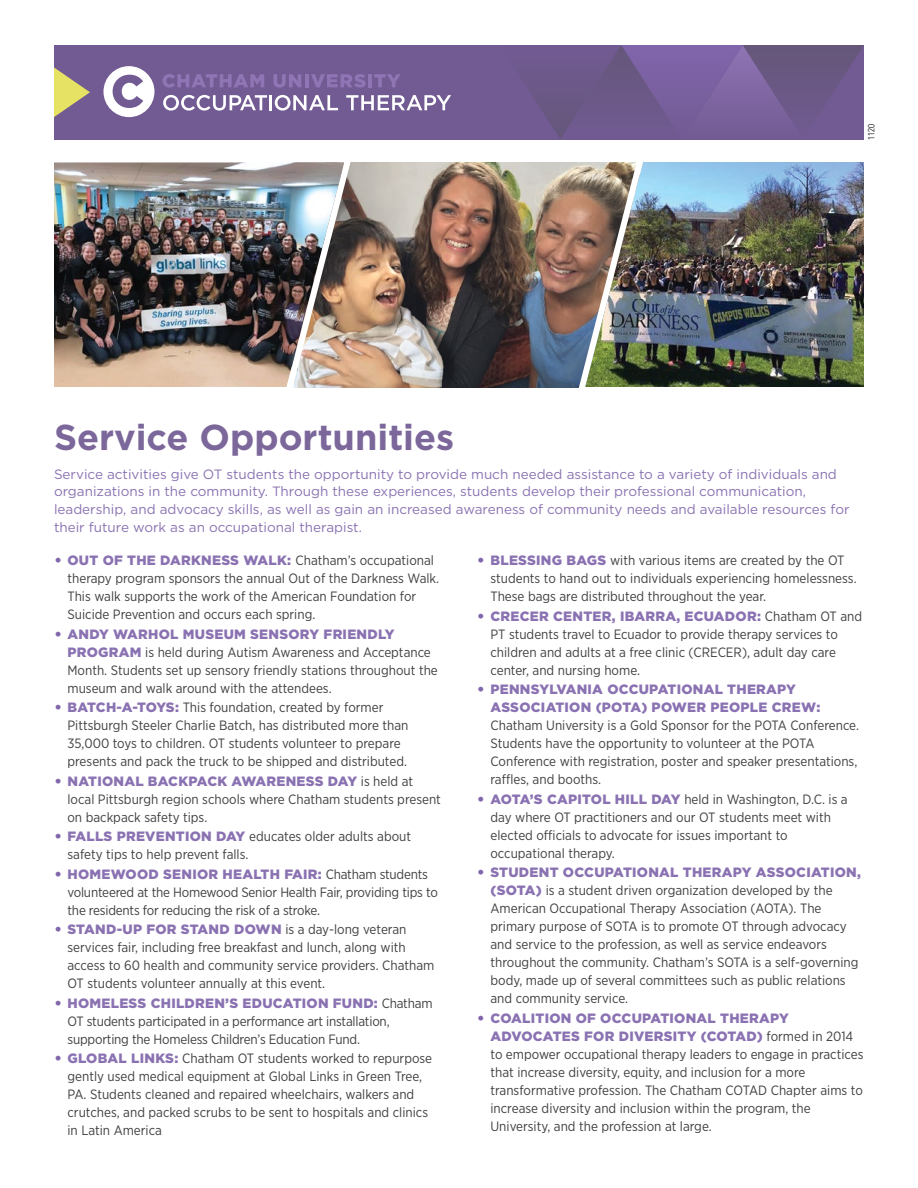
<style>
.page{position:relative;width:918px;height:1188px;background:#fff}
.page>*{position:absolute;margin:0;border:0;box-sizing:border-box;transform-origin:0 0}
.t1{font:700 36px "Gotham";color:#7c679b}
.t2{font:13.5px/18px "Gotham Narrow";color:#414042}
.t3{font:900 13.5px/18px "Gotham";letter-spacing:.02em;color:#8a72b2}
.t4{font:13.5px/18px "Gotham";color:#8a72b2}
.t5{font:300 condensed 9px "Univers";color:#000}
.s1{font-family:"Univers";font-weight:300;font-stretch:condensed;color:#8166ac}
.s2{font-family:"Gotham Narrow";font-weight:400;color:#414042}
.s3{font-family:"Gotham";font-weight:900;color:#8a72b2}
</style>
<div class="page">
<img style="left:356px;top:163px;width:218px;height:224px">
<img style="left:54px;top:162px;width:302px;height:226px">
<img style="left:574px;top:162px;width:290px;height:226px">
<div style="left:54px;top:45px;width:810px;height:94px;background:#725b93"></div>
<svg style="left:54px;top:67px;width:36px;height:50px"></svg>
<svg style="left:500px;top:45px;width:364px;height:95px"></svg>
<svg style="left:163px;top:74px;width:101px;height:14px"></svg>
<svg style="left:273px;top:74px;width:93px;height:14px"></svg>
<hr style="left:368px;top:74px;width:4px;height:13px;background:#9075b5">
<svg style="left:374px;top:74px;width:26px;height:13px"></svg>
<svg style="left:104px;top:66px;width:50px;height:51px"></svg>
<svg style="left:163px;top:95px;width:175px;height:16px"></svg>
<svg style="left:346px;top:95px;width:105px;height:15px"></svg>
<p class="t5" style="left:866px;top:140px;width:17px;rotate:-90deg">1120</p>
<h1 class="t1" style="left:54px;top:416px;width:402px">Service Opportunities</h1>
<p class="t4" style="left:54px;top:464px;width:797px">Service activities give OT students the opportunity to provide much needed assistance to a variety of individuals and organizations in the community. Through these experiences, students develop their professional communication, leadership, and advocacy skills, as well as gain an increased awareness of community needs and available resources for their future work as an occupational therapist.</p>
<p class="t3" style="left:54px;top:551px;width:382px"><span class="s1">•</span> OUT OF THE DARKNESS WALK: <span class="s2">Chatham’s occupational</span></p>
<p class="t2" style="left:68px;top:569px;width:373px">therapy program sponsors the annual Out of the Darkness Walk.<br>This walk supports the work of the American Foundation for<br>Suicide Prevention and occurs each spring.</p>
<p class="t3" style="left:54px;top:625px;width:342px"><span class="s1">•</span> ANDY WARHOL MUSEUM SENSORY FRIENDLY</p>
<p class="t2" style="left:68px;top:643px;width:372px"><span class="s3">PROGRAM</span> is held during Autism Awareness and Acceptance<br>Month. Students set up sensory friendly stations throughout the museum and walk around with the attendees.</p>
<p class="t2" style="left:68px;top:698px;width:342px;text-indent:-14px"><span class="s1">•</span> <span class="s3">BATCH-A-TOYS:</span> This foundation, created by former Pittsburgh Steeler Charlie Batch, has distributed more than 35,000 toys to children. OT students volunteer to prepare presents and pack the truck to be shipped and distributed.</p>
<p class="t3" style="left:54px;top:772px;width:361px"><span class="s1">•</span> NATIONAL BACKPACK AWARENESS DAY <span class="s2">is held at</span></p>
<p class="t2" style="left:68px;top:790px;width:375px">local Pittsburgh region schools where Chatham students present on backpack safety tips.</p>
<p class="t2" style="left:68px;top:827px;width:345px;text-indent:-14px"><span class="s1">•</span> <span class="s3">FALLS PREVENTION DAY</span> educates older adults about safety tips to help prevent falls.</p>
<p class="t3" style="left:54px;top:865px;width:376px"><span class="s1">•</span> HOMEWOOD SENIOR HEALTH FAIR: <span class="s2">Chatham students</span></p>
<p class="t2" style="left:68px;top:883px;width:372px">volunteered at the Homewood Senior Health Fair, providing tips to the residents for reducing the risk of a stroke.</p>
<p class="t3" style="left:54px;top:920px;width:354px"><span class="s1">•</span> STAND-UP FOR STAND DOWN <span class="s2">is a day-long veteran</span></p>
<p class="t2" style="left:68px;top:938px;width:368px">services fair, including free breakfast and lunch, along with access to 60 health and community service providers. Chatham<br>OT students volunteer annually at this event.</p>
<p class="t3" style="left:54px;top:994px;width:380px"><span class="s1">•</span> HOMELESS CHILDREN’S EDUCATION FUND: <span class="s2">Chatham</span></p>
<p class="t2" style="left:68px;top:1012px;width:324px">OT students participated in a performance art installation, supporting the Homeless Children’s Education Fund.</p>
<p class="t2" style="left:68px;top:1049px;width:366px;text-indent:-14px"><span class="s1">•</span> <span class="s3">GLOBAL LINKS:</span> Chatham OT students worked to repurpose gently used medical equipment at Global Links in Green Tree, PA. Students cleaned and repaired wheelchairs, walkers and crutches, and packed scrubs to be sent to hospitals and clinics in Latin America</p>
<p class="t2" style="left:490px;top:551px;width:368px;text-indent:-14px"><span class="s1">•</span> <span class="s3">BLESSING BAGS</span> with various items are created by the OT students to hand out to individuals experiencing homelessness.<br>These bags are distributed throughout the year.</p>
<p class="t3" style="left:477px;top:607px;width:387px"><span class="s1">•</span> CRECER CENTER, IBARRA, ECUADOR: <span class="s2">Chatham OT and</span></p>
<p class="t2" style="left:490px;top:625px;width:349px">PT students travel to Ecuador to provide therapy services to children and adults at a free clinic (CRECER), adult day care center, and nursing home.</p>
<p class="t3" style="left:490px;top:680px;width:331px;text-indent:-14px"><span class="s1">•</span> PENNSYLVANIA OCCUPATIONAL THERAPY<br>ASSOCIATION (POTA) POWER PEOPLE CREW:</p>
<p class="t2" style="left:490px;top:716px;width:370px">Chatham University is a Gold Sponsor for the POTA Conference.<br>Students have the opportunity to volunteer at the POTA Conference with registration, poster and speaker presentations, raffles, and booths.</p>
<p class="t2" style="left:490px;top:790px;width:359px;text-indent:-14px"><span class="s1">•</span> <span class="s3">AOTA’S CAPITOL HILL DAY</span> held in Washington, D.C. is a day where OT practitioners and our OT students meet with elected officials to advocate for issues important to occupational therapy.</p>
<p class="t3" style="left:477px;top:863px;width:385px"><span class="s1">•</span> STUDENT OCCUPATIONAL THERAPY ASSOCIATION,</p>
<p class="t2" style="left:490px;top:881px;width:370px"><span class="s3">(SOTA)</span> is a student driven organization developed by the American Occupational Therapy Association (AOTA). The primary purpose of SOTA is to promote OT through advocacy and service to the profession, as well as service endeavors throughout the community. Chatham’s SOTA is a self-governing body, made up of several committees such as public relations and community service.</p>
<p class="t3" style="left:490px;top:1009px;width:364px;text-indent:-14px"><span class="s1">•</span> COALITION OF OCCUPATIONAL THERAPY<br>ADVOCATES FOR DIVERSITY (COTAD) <span class="s2">formed in 2014</span></p>
<p class="t2" style="left:490px;top:1045px;width:375px">to empower occupational therapy leaders to engage in practices that increase diversity, equity, and inclusion for a more transformative profession. The Chatham COTAD Chapter aims to increase diversity and inclusion within the program, the University, and the profession at large.</p>
</div>
